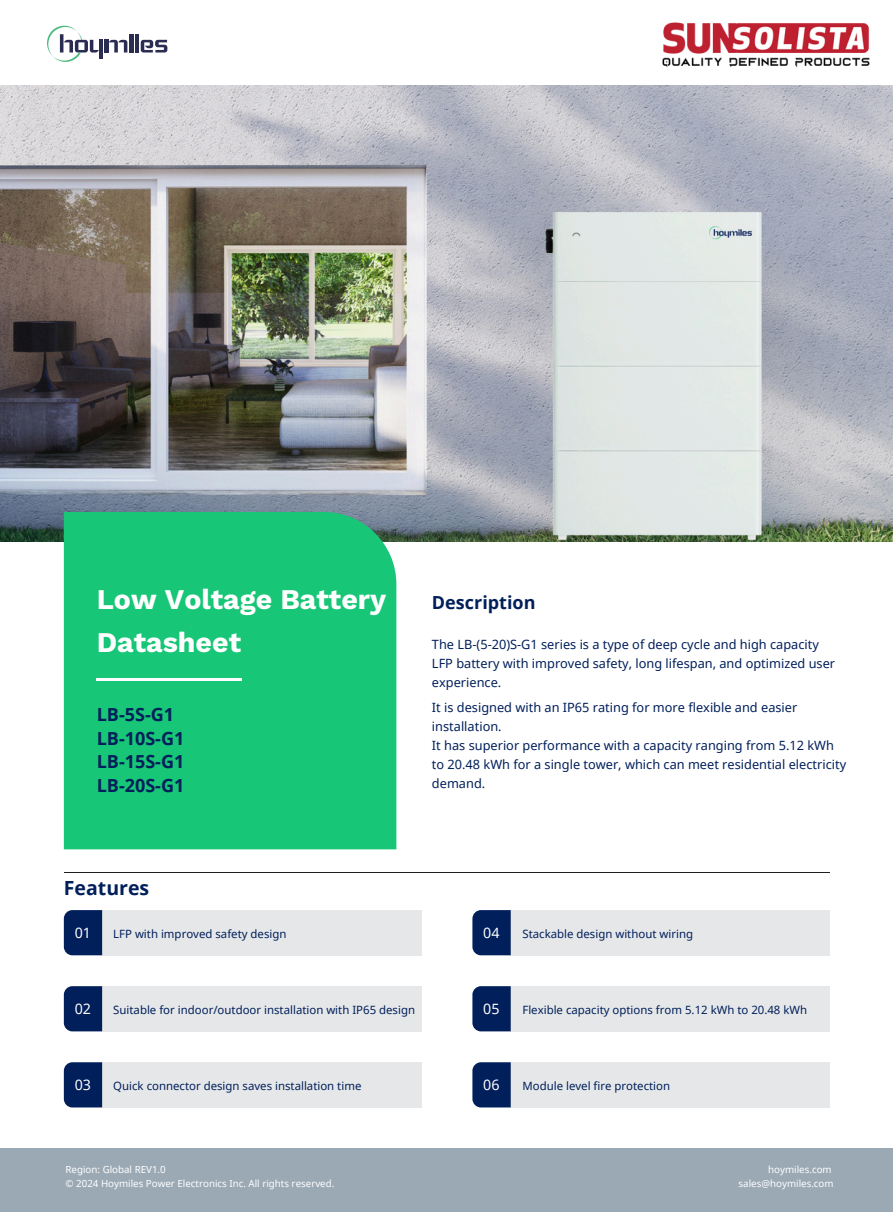
<style>
.page{position:relative;width:893px;height:1212px;background:#fff}
.page>*{position:absolute;margin:0;border:0;box-sizing:border-box;transform-origin:0 0}
.t1{font:700 28.5px "Work Sans";color:#fff}
.t2{font:700 19.5px "Noto Sans";color:#001f5b}
.t3{font:700 18px/23.7px "Noto Sans";color:#001f5b}
.t4{font:14.25px "Noto Sans";color:#fff}
.t5{font:12.75px/19.2px "Noto Sans";color:#001f5b}
.t6{font:11.4px "Noto Sans";color:#001f5b}
.t7{font:9.75px/14.7px "Noto Sans";color:#fff}
</style>
<div class="page">
<img style="left:0;top:85px;width:892px;height:457px">
<div style="left:64px;top:512px;width:332px;height:337px;background:#17c676"></div>
<hr style="left:97px;top:679px;width:145px;height:1px;background:#fff">
<div style="left:102px;top:910px;width:319px;height:45px;background:#e6e7e8"></div>
<div style="left:64px;top:910px;width:38px;height:45px;background:#001f5b"></div>
<div style="left:102px;top:986px;width:319px;height:45px;background:#e6e7e8"></div>
<div style="left:64px;top:986px;width:38px;height:45px;background:#001f5b"></div>
<div style="left:102px;top:1062px;width:319px;height:45px;background:#e6e7e8"></div>
<div style="left:64px;top:1062px;width:38px;height:45px;background:#001f5b"></div>
<hr style="left:135px;top:35px;width:4px;height:18px;background:#2b2c52">
<svg style="left:105px;top:35px;width:28px;height:18px"></svg>
<hr style="left:99px;top:40px;width:4px;height:18px;background:#2b2c52">
<svg style="left:141px;top:40px;width:26px;height:13px"></svg>
<svg style="left:47px;top:26px;width:52px;height:36px"></svg>
<div style="left:0;top:1148px;width:892px;height:64px;background:#9ba9b5"></div>
<hr style="left:64px;top:872px;width:764px;height:1px;background:#231f20">
<div style="left:510px;top:910px;width:319px;height:45px;background:#e6e7e8"></div>
<div style="left:472px;top:910px;width:38px;height:45px;background:#001f5b"></div>
<div style="left:510px;top:986px;width:319px;height:45px;background:#e6e7e8"></div>
<div style="left:472px;top:986px;width:38px;height:45px;background:#001f5b"></div>
<div style="left:510px;top:1062px;width:319px;height:45px;background:#e6e7e8"></div>
<div style="left:472px;top:1062px;width:38px;height:45px;background:#001f5b"></div>
<img style="left:662px;top:22px;width:208px;height:46px">
<p class="t1" style="left:97px;top:583px;width:291px">Low Voltage Battery</p>
<h5 class="t3" style="left:432px;top:590px;width:105px">Description</h5>
<p class="t1" style="left:97px;top:626px;width:146px">Datasheet</p>
<p class="t5" style="left:432px;top:634px;width:404px">The LB-(5-20)S-G1 series is a type of deep cycle and high capacity<br>LFP battery with improved safety, long lifespan, and optimized user experience.</p>
<p class="t5" style="left:432px;top:697px;width:415px">It is designed with an IP65 rating for more flexible and easier installation.<br>It has superior performance with a capacity ranging from 5.12 kWh to 20.48 kWh for a single tower, which can meet residential electricity</p>
<p class="t5" style="left:432px;top:774px;width:55px">demand.</p>
<p class="t3" style="left:97px;top:702px;width:89px">LB-5S-G1<br>LB-10S-G1<br>LB-15S-G1<br>LB-20S-G1</p>
<h1 class="t2" style="left:64px;top:874px;width:87px">Features</h1>
<h4 class="t4" style="left:75px;top:922px;width:18px">01</h4>
<p class="t6" style="left:113px;top:925px;width:175px">LFP with improved safety design</p>
<h5 class="t4" style="left:483px;top:922px;width:18px">04</h5>
<p class="t6" style="left:522px;top:925px;width:172px">Stackable design without wiring</p>
<h3 class="t4" style="left:75px;top:998px;width:18px">02</h3>
<p class="t6" style="left:113px;top:1001px;width:303px">Suitable for indoor/outdoor installation with IP65 design</p>
<p class="t4" style="left:483px;top:998px;width:18px">05</p>
<h5 class="t6" style="left:522px;top:1001px;width:286px">Flexible capacity options from 5.12 kWh to 20.48 kWh</h5>
<p class="t4" style="left:75px;top:1074px;width:18px">03</p>
<h5 class="t6" style="left:113px;top:1077px;width:249px">Quick connector design saves installation time</h5>
<h5 class="t4" style="left:483px;top:1074px;width:18px">06</h5>
<h5 class="t6" style="left:522px;top:1077px;width:149px">Module level fire protection</h5>
<h2 class="t7" style="left:65px;top:1161px;width:270px">Region: Global REV1.0<br>© 2024 Hoymiles Power Electronics Inc. All rights reserved.</h2>
<h3 class="t7" style="left:738px;top:1161px;width:96px;text-align:right">hoymiles.com sales@hoymiles.com</h3>
</div>
